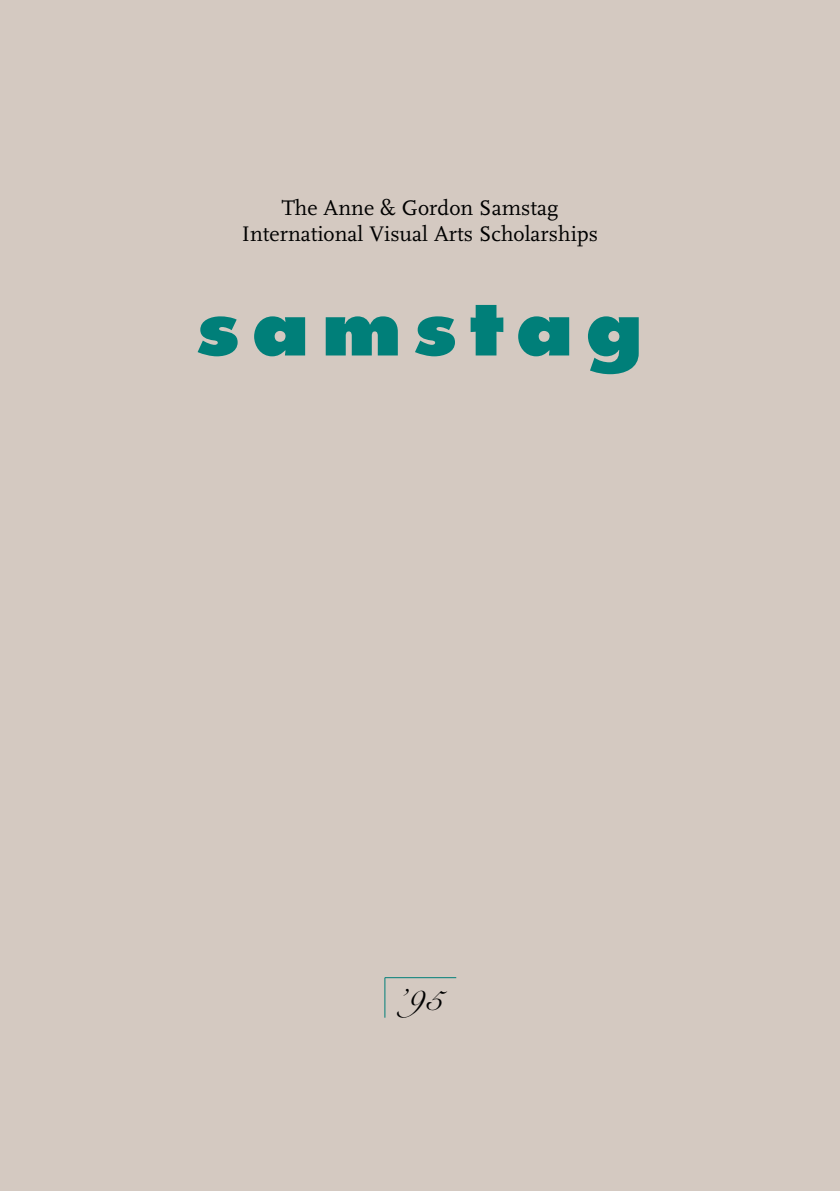
<style>
.page{position:relative;width:840px;height:1191px;background:#fff}
.page>*{position:absolute;margin:0;border:0;box-sizing:border-box;transform-origin:0 0}
.t1{font:800 72px "Futura";letter-spacing:.15em;color:#007f79;scale:1.11 1}
.t2{font:36px "Snell Roundhand Script";color:#000}
.t3{font:22px/26.4px "FF Scala";color:#000;text-align:center}
</style>
<div class="page">
<div style="left:0;top:0;width:839px;height:1191px;background:#d4c9c1"></div>
<hr style="left:384px;top:977px;width:72px;height:1px;background:#007f79">
<hr style="left:384px;top:977px;width:1px;height:40px;background:#007f79">
<p class="t3" style="left:242px;top:195px;width:357px">The Anne &amp; Gordon Samstag<br>International Visual Arts Scholarships</p>
<h1 class="t1" style="left:197px;top:284px;width:403px">samstag</h1>
<h2 class="t2" style="left:398px;top:978px;width:45px">’95</h2>
</div>
